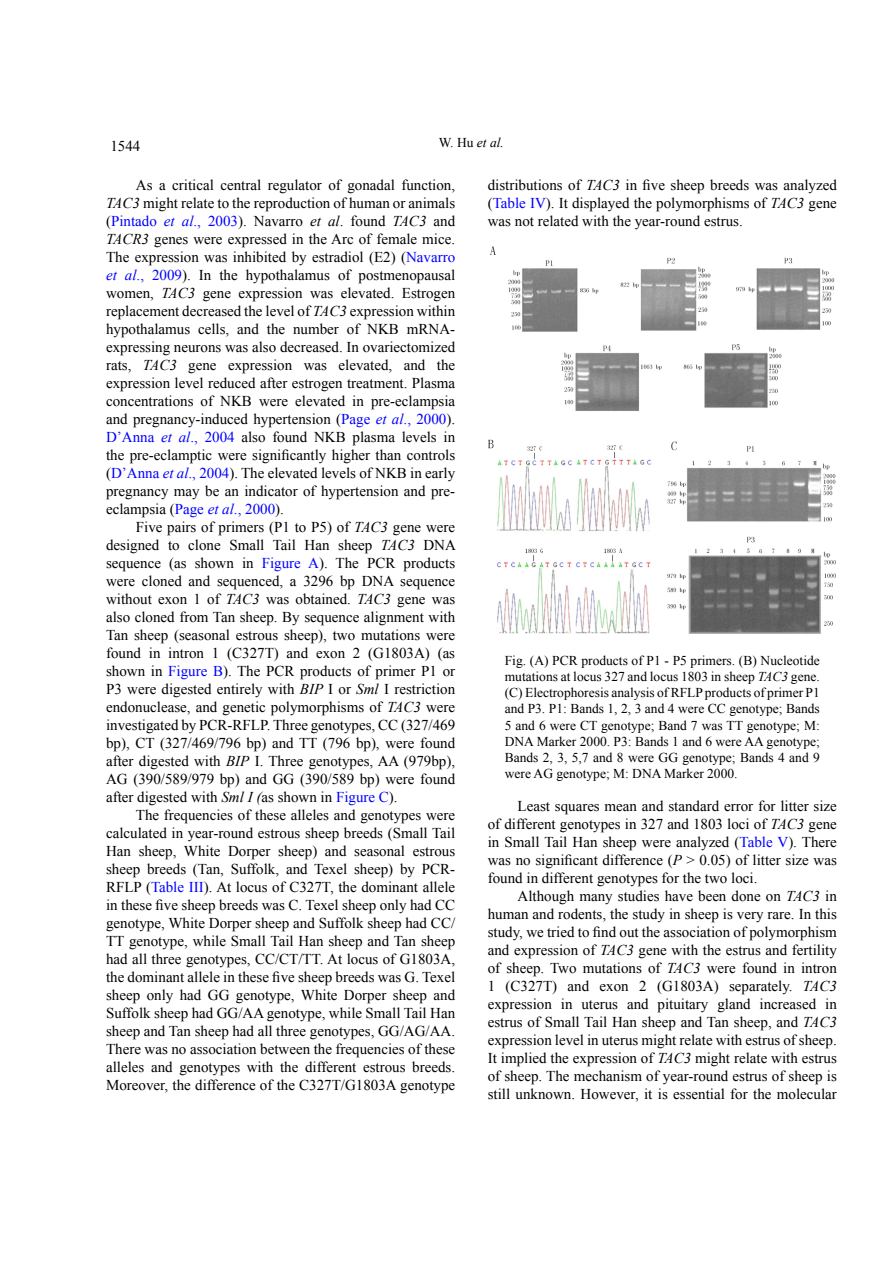
<style>
.page{position:relative;width:893px;height:1263px;background:#fff}
.page>*{position:absolute;margin:0;border:0;box-sizing:border-box;transform-origin:0 0}
.t1{font:15px/18px "Times New Roman";color:#000;text-align:justify}
.t2{font:13.5px/16.2px "Times New Roman";color:#000;text-align:justify}
.t3{font:italic 13.5px "Times New Roman";color:#000}
.s1{font-style:normal}
.s2{font-style:italic}
.s3{color:#00f}
.s4{font-style:italic;color:#00f}
</style>
<div class="page">
<img style="left:488px;top:246px;width:348px;height:387px">
<p class="t3" style="left:439px;top:133px;width:67px"><span class="s1">W. Hu</span> et al.</p>
<p class="t1" style="left:110px;top:137px;width:31px">1544</p>
<p class="t1" style="left:106px;top:176px;width:351px;text-indent:30px">As a critical central regulator of gonadal function, <span class="s2">TAC3</span> might relate to the reproduction of human or animals (<span class="s3">Pintado</span> <span class="s4">et al</span><span class="s3">., 2003</span>). Navarro <span class="s2">et al</span>. found <span class="s2">TAC3</span> and <span class="s2">TACR3</span> genes were expressed in the Arc of female mice.<br>The expression was inhibited by estradiol (E2) (<span class="s3">Navarro </span><span class="s4">et al</span><span class="s3">., 2009</span>). In the hypothalamus of postmenopausal women, <span class="s2">TAC3</span> gene expression was elevated. Estrogen replacement decreased the level of <span class="s2">TAC3</span> expression within hypothalamus cells, and the number of NKB mRNA&shy;expressing neurons was also decreased. In ovariectomized rats, <span class="s2">TAC3</span> gene expression was elevated, and the expression level reduced after estrogen treatment. Plasma concentrations of NKB were elevated in pre-eclampsia and pregnancy-induced hypertension (<span class="s3">Page</span> <span class="s4">et al</span><span class="s3">., 2000</span>).<br><span class="s3">D’Anna</span> <span class="s4">et al</span><span class="s3">., 2004</span> also found NKB plasma levels in the pre-eclamptic were significantly higher than controls (<span class="s3">D’Anna</span> <span class="s4">et al</span><span class="s3">., 2004</span>). The elevated levels of NKB in early pregnancy may be an indicator of hypertension and pre&shy;eclampsia (<span class="s3">Page</span> <span class="s4">et al</span><span class="s3">., 2000</span>).</p>
<p class="t1" style="left:106px;top:518px;width:351px;text-indent:30px">Five pairs of primers (P1 to P5) of <span class="s2">TAC3</span> gene were designed to clone Small Tail Han sheep <span class="s2">TAC3</span> DNA sequence (as shown in <span class="s3">Figure A</span>). The PCR products were cloned and sequenced, a 3296 bp DNA sequence without exon 1 of <span class="s2">TAC3</span> was obtained. <span class="s2">TAC3</span> gene was also cloned from Tan sheep. By sequence alignment with Tan sheep (seasonal estrous sheep), two mutations were found in intron 1 (C327T) and exon 2 (G1803A) (as shown in <span class="s3">Figure B</span>). The PCR products of primer P1 or P3 were digested entirely with <span class="s2">BIP</span> I or <span class="s2">Sml</span> I restriction endonuclease, and genetic polymorphisms of <span class="s2">TAC3</span> were investigated by PCR-RFLP. Three genotypes, CC (327/469 bp), CT (327/469/796 bp) and TT (796 bp), were found after digested with <span class="s2">BIP</span> I. Three genotypes, AA (979bp), AG (390/589/979 bp) and GG (390/589 bp) were found after digested with <span class="s2">Sml I (</span>as shown in <span class="s3">Figure C</span>).</p>
<p class="t1" style="left:106px;top:806px;width:351px;text-indent:30px">The frequencies of these alleles and genotypes were calculated in year-round estrous sheep breeds (Small Tail Han sheep, White Dorper sheep) and seasonal estrous sheep breeds (Tan, Suffolk, and Texel sheep) by PCR-RFLP (<span class="s3">Table III</span>). At locus of C327T, the dominant allele in these five sheep breeds was C. Texel sheep only had CC genotype, White Dorper sheep and Suffolk sheep had CC/ TT genotype, while Small Tail Han sheep and Tan sheep had all three genotypes, CC/CT/TT. At locus of G1803A, the dominant allele in these five sheep breeds was G. Texel sheep only had GG genotype, White Dorper sheep and Suffolk sheep had GG/AA genotype, while Small Tail Han sheep and Tan sheep had all three genotypes, GG/AG/AA.<br>There was no association between the frequencies of these alleles and genotypes with the different estrous breeds.<br>Moreover, the difference of the C327T/G1803A genotype</p>
<p class="t1" style="left:488px;top:176px;width:351px">distributions of <span class="s2">TAC3</span> in five sheep breeds was analyzed (<span class="s3">Table IV</span>). It displayed the polymorphisms of <span class="s2">TAC3</span> gene was not related with the year-round estrus.</p>
<p class="t2" style="left:505px;top:652px;width:317px">Fig. (A) PCR products of P1 - P5 primers. (B) Nucleotide mutations at locus 327 and locus 1803 in sheep <span class="s2">TAC3</span> gene. (C) Electrophoresis analysis of RFLP products of primer P1 and P3. P1: Bands 1, 2, 3 and 4 were CC genotype; Bands 5 and 6 were CT genotype; Band 7 was TT genotype; M:<br>DNA Marker 2000. P3: Bands 1 and 6 were AA genotype; Bands 2, 3, 5,7 and 8 were GG genotype; Bands 4 and 9 were AG genotype; M: DNA Marker 2000.</p>
<p class="t1" style="left:488px;top:796px;width:351px;text-indent:30px">Least squares mean and standard error for litter size of different genotypes in 327 and 1803 loci of <span class="s2">TAC3</span> gene in Small Tail Han sheep were analyzed (<span class="s3">Table V</span>). There was no significant difference (<span class="s2">P</span> &gt; 0.05) of litter size was found in different genotypes for the two loci.</p>
<p class="t1" style="left:488px;top:886px;width:351px;text-indent:30px">Although many studies have been done on <span class="s2">TAC3</span> in human and rodents, the study in sheep is very rare. In this study, we tried to find out the association of polymorphism and expression of <span class="s2">TAC3</span> gene with the estrus and fertility of sheep. Two mutations of <span class="s2">TAC3</span> were found in intron 1 (C327T) and exon 2 (G1803A) separately. <span class="s2">TAC3 </span>expression in uterus and pituitary gland increased in estrus of Small Tail Han sheep and Tan sheep, and <span class="s2">TAC3 </span>expression level in uterus might relate with estrus of sheep.<br>It implied the expression of <span class="s2">TAC3</span> might relate with estrus of sheep. The mechanism of year-round estrus of sheep is still unknown. However, it is essential for the molecular</p>
</div>
